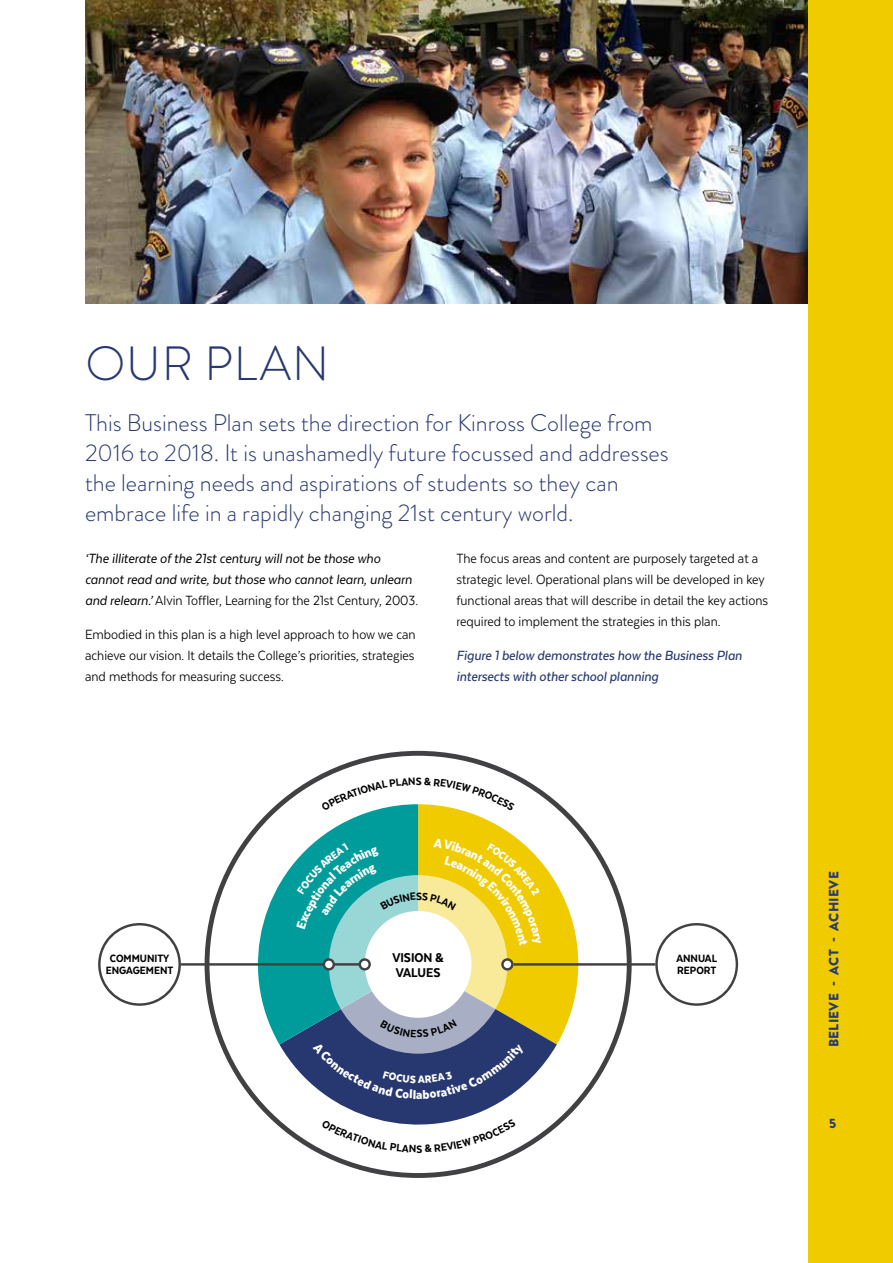
<style>
.page{position:relative;width:893px;height:1263px;background:#fff}
.page>*{position:absolute;margin:0;border:0;box-sizing:border-box;transform-origin:0 0}
.t1{font:300 48px "Brandon Grotesque";letter-spacing:.02em;color:#283870}
.t2{font:300 24px/30px "Brandon Grotesque";color:#283870}
.t3{font:15.3px/21px "Texta Narrow";color:#000;text-align:justify}
.t4{font:italic 15.3px/21px "Texta Narrow";color:#000}
.t5{font:italic 500 15.3px/21px "Texta Narrow";color:#283870}
.t6{font:800 14.7px/14.7px "Texta Narrow";color:#000}
.t7{font:900 13.5px "Brandon Grotesque";letter-spacing:.02em;color:#283870}
.t8{font:800 12.15px/12.1px "Texta Narrow";color:#000;text-align:center}
.s1{font-style:normal}
</style>
<div class="page">
<img style="left:85px;top:0;width:723px;height:304px">
<div style="left:808px;top:0;width:85px;height:1263px;background:#f0cb00"></div>
<svg style="left:205px;top:751px;width:427px;height:427px"></svg>
<svg style="left:279px;top:1099px;width:278px;height:48px"></svg>
<svg style="left:98px;top:923px;width:83px;height:83px"></svg>
<svg style="left:655px;top:923px;width:83px;height:83px"></svg>
<hr style="left:181px;top:963px;width:184px;height:3px;background:#414042">
<hr style="left:514px;top:963px;width:141px;height:3px;background:#414042">
<svg style="left:321px;top:1119px;width:195px;height:34px"></svg>
<svg style="left:235px;top:777px;width:351px;height:322px"></svg>
<h1 class="t1" style="left:85px;top:330px;width:245px">OUR PLAN</h1>
<p class="t2" style="left:85px;top:408px;width:585px">This Business Plan sets the direction for Kinross College from 2016 to 2018. It is unashamedly future focussed and addresses the learning needs and aspirations of students so they can embrace life in a rapidly changing 21st century world.</p>
<p class="t4" style="left:85px;top:548px;width:335px">‘The illiterate of the 21st century will not be those who cannot read and write, but those who cannot learn, unlearn and relearn.’ <span class="s1">Alvin Toffler, Learning for the 21st Century, 2003.</span></p>
<p class="t3" style="left:85px;top:624px;width:332px">Embodied in this plan is a high level approach to how we can achieve our vision. It details the College’s priorities, strategies and methods for measuring success.</p>
<p class="t3" style="left:456px;top:548px;width:313px;text-align:left">The focus areas and content are purposely targeted at a strategic level. Operational plans will be developed in key functional areas that will describe in detail the key actions required to implement the strategies in this plan.</p>
<p class="t5" style="left:456px;top:645px;width:287px">Figure 1 below demonstrates how the Business Plan intersects with other school planning</p>
<p class="t6" style="left:392px;top:950px;width:53px">VISION &amp;<br>VALUES</p>
<p class="t8" style="left:106px;top:952px;width:69px">COMMUNITY<br>ENGAGEMENT</p>
<p class="t8" style="left:676px;top:952px;width:42px;text-align:left">ANNUAL<br>REPORT</p>
<p class="t7" style="left:824px;top:1047px;width:177px;rotate:-90deg">BELIEVE - ACT - ACHIEVE</p>
<p class="t7" style="left:829px;top:1114px;width:9px">5</p>
</div>
